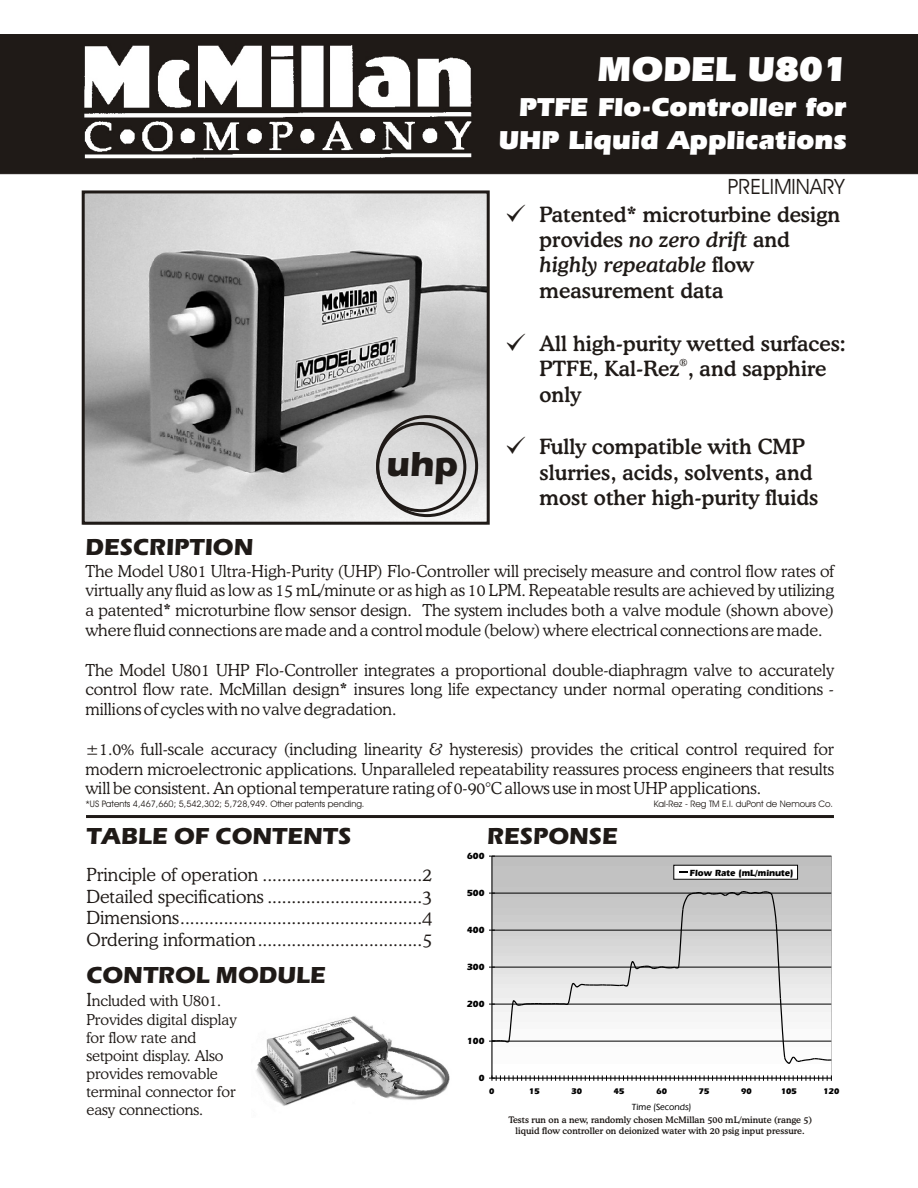
<style>
.page{position:relative;width:918px;height:1188px;background:#fff}
.page>*{position:absolute;margin:0;border:0;box-sizing:border-box;transform-origin:0 0}
.t1{font:36px "Eras Ult BT";color:#fff}
.t2{font:36px "Eras Bold ITC";color:#1f1a17}
.t3{font:27px/33px "Eras Ult BT";color:#fff;text-align:right}
.t4{font:24px "Eras Bold ITC";color:#1f1a17}
.t5{font:21.15px "Avant Garde Bk BT";color:#1f1a17}
.t6{font:21px/25.5px "Cooper Md BT";color:#1f1a17}
.t7{font:18px/21.6px "Cooper Lt BT";color:#1f1a17;text-align:justify}
.t8{font:16.5px/19.8px "Cooper Lt BT";color:#1f1a17;text-align:justify}
.t9{font:15px/18.1px "Cooper Lt BT";color:#1f1a17}
.t10{font:10.5px "Cooper Md BT";color:#1f1a17}
.t11{font:9.3px "Eras Bd BT";color:#000}
.t12{font:9.3px "Eras Md BT";letter-spacing:.005em;color:#000}
.t13{font:9px/10.8px "Cooper Md BT";color:#1f1a17;text-align:center}
.t14{font:9px "Avant Garde Bk BT";color:#1f1a17}
.t15{font:8.55px "Eras Bd BT";color:#000}
.s1{font-style:italic}
.s2{font-size:18px}
</style>
<div class="page">
<img style="left:86px;top:194px;width:400px;height:327px">
<div style="left:82px;top:190px;width:408px;height:335px;border:3px solid #1f1a17"></div>
<div style="left:0;top:34px;width:918px;height:140px;background:#1f1a17"></div>
<img style="left:81px;top:44px;width:392px;height:116px">
<hr style="left:86px;top:815px;width:748px;height:3px;background:#1f1a17">
<div style="left:376px;top:422px;width:90px;height:90px;border:3px solid #1f1a17;border-radius:50%"></div>
<div style="left:376px;top:415px;width:102px;height:102px;border:3px solid #1f1a17;border-radius:50%"></div>
<img style="left:256px;top:1016px;width:194px;height:90px">
<hr style="left:492px;top:856px;width:339px;height:4px;background:#bfbfbf">
<hr style="left:492px;top:860px;width:339px;height:3px;background:#bfbfbf">
<hr style="left:492px;top:863px;width:339px;height:4px;background:#bfbfbf">
<hr style="left:492px;top:867px;width:339px;height:3px;background:#c2c2c2">
<hr style="left:492px;top:870px;width:339px;height:3px;background:#c2c2c2">
<hr style="left:492px;top:873px;width:339px;height:4px;background:#c2c2c2">
<hr style="left:492px;top:877px;width:339px;height:3px;background:#c2c2c2">
<hr style="left:492px;top:880px;width:339px;height:4px;background:#c2c2c2">
<hr style="left:492px;top:884px;width:339px;height:3px;background:#c2c2c2">
<hr style="left:492px;top:887px;width:339px;height:4px;background:#c4c4c4">
<hr style="left:492px;top:856px;width:339px;height:1px;background:#808080">
<hr style="left:831px;top:856px;width:1px;height:222px;background:#808080">
<hr style="left:492px;top:856px;width:1px;height:222px;background:#000">
<svg style="left:489px;top:1075px;width:343px;height:6px"></svg>
<svg style="left:489px;top:891px;width:342px;height:173px"></svg>
<div style="left:674px;top:865px;width:124px;height:14px;background:#fff"></div>
<h1 class="t1" style="left:598px;top:54px;width:250px">MODEL U801</h1>
<h2 class="t3" style="left:499px;top:93px;width:350px">PTFE Flo-Controller for<br>UHP Liquid Applications</h2>
<h1 class="t2" style="left:386px;top:451px;width:73px">uhp</h1>
<p class="t5" style="left:728px;top:178px;width:118px">PRELIMINARY</p>
<p class="t6" style="left:540px;top:203px;width:302px">Patented* microturbine design provides <span class="s1">no zero drift</span> and <span class="s1">highly repeatable</span> flow measurement data</p>
<p class="t6" style="left:540px;top:332px;width:308px">All high-purity wetted surfaces:</p>
<p class="t10" style="left:679px;top:358px;width:10px">®</p>
<p class="t6" style="left:540px;top:358px;width:288px">PTFE, Kal-Rez , and sapphire only</p>
<p class="t6" style="left:540px;top:436px;width:280px">Fully compatible with CMP slurries, acids, solvents, and most other high-purity fluids</p>
<h3 class="t4" style="left:85px;top:538px;width:170px">DESCRIPTION</h3>
<p class="t8" style="left:85px;top:562px;width:750px">The Model U801 Ultra-High-Purity (UHP) Flo-Controller will precisely measure and control flow rates of virtually any fluid as low as 15 mL/minute or as high as 10 LPM. Repeatable results are achieved by utilizing a patented* microturbine flow sensor design. The system includes both a valve module (shown above) where fluid connections are made and a control module (below) where electrical connections are made.</p>
<p class="t8" style="left:85px;top:661px;width:750px">The Model U801 UHP Flo-Controller integrates a proportional double-diaphragm valve to accurately control flow rate. McMillan design* insures long life expectancy under normal operating conditions - millions of cycles with no valve degradation.</p>
<p class="t8" style="left:85px;top:741px;width:750px">±1.0% full-scale accuracy (including linearity &amp; hysteresis) provides the critical control required for modern microelectronic applications. Unparalleled repeatability reassures process engineers that results will be consistent. An optional temperature rating of 0-90°C allows use in most UHP applications.</p>
<p class="t14" style="left:85px;top:800px;width:280px">*US Patents 4,467,660; 5,542,302; 5,728,949. Other patents pending.</p>
<p class="t14" style="left:654px;top:800px;width:181px">Kal-Rez - Reg TM E.I. duPont de Nemours Co.</p>
<h3 class="t4" style="left:86px;top:827px;width:267px">TABLE OF CONTENTS</h3>
<h3 class="t4" style="left:487px;top:827px;width:132px">RESPONSE</h3>
<p class="t7" style="left:86px;top:866px;width:347px">Principle of operation .................................2<br>Detailed specifications ................................3<br>Dimensions..................................................4<br>Ordering information..................................5</p>
<h3 class="t4" style="left:86px;top:967px;width:241px">CONTROL MODULE</h3>
<p class="t9" style="left:86px;top:993px;width:152px"><span class="s2">I</span>ncluded with U801.<br>Provides digital display for flow rate and setpoint display. Also provides removable terminal connector for easy connections.</p>
<p class="t13" style="left:508px;top:1116px;width:305px">Tests run on a new, randomly chosen McMillan 500 mL/minute (range 5) liquid flow controller on deionized water with 20 psig input pressure.</p>
<p class="t11" style="left:467px;top:852px;width:19px">600</p>
<p class="t11" style="left:690px;top:869px;width:105px">Flow Rate (mL/minute)</p>
<p class="t11" style="left:467px;top:889px;width:19px">500</p>
<p class="t11" style="left:467px;top:926px;width:19px">400</p>
<p class="t11" style="left:467px;top:963px;width:19px">300</p>
<p class="t11" style="left:467px;top:1000px;width:19px">200</p>
<p class="t11" style="left:467px;top:1037px;width:19px">100</p>
<p class="t11" style="left:479px;top:1074px;width:7px">0</p>
<p class="t15" style="left:489px;top:1087px;width:7px">0</p>
<p class="t15" style="left:529px;top:1087px;width:12px">15</p>
<p class="t15" style="left:572px;top:1087px;width:12px">30</p>
<p class="t15" style="left:614px;top:1087px;width:12px">45</p>
<p class="t15" style="left:656px;top:1087px;width:12px">60</p>
<p class="t15" style="left:699px;top:1087px;width:12px">75</p>
<p class="t15" style="left:741px;top:1087px;width:12px">90</p>
<p class="t15" style="left:781px;top:1087px;width:17px">105</p>
<p class="t15" style="left:823px;top:1087px;width:17px">120</p>
<p class="t12" style="left:632px;top:1103px;width:61px">Time (Seconds)</p>
</div>
